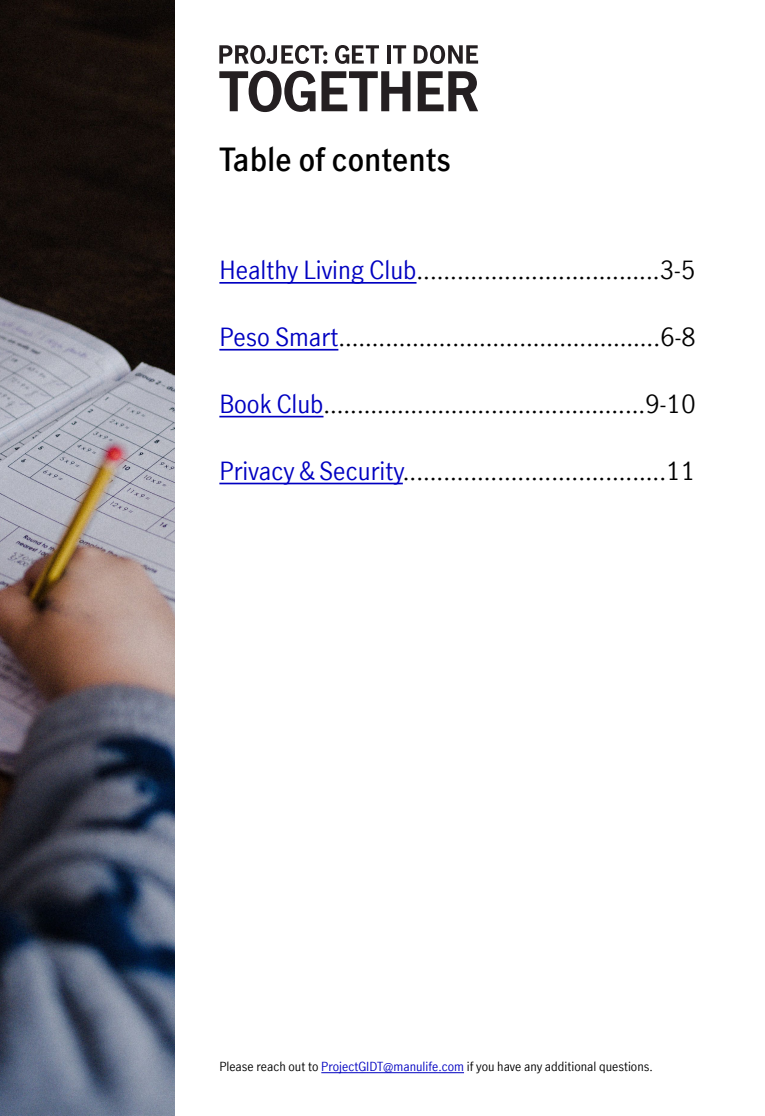
<style>
.page{position:relative;width:765px;height:1116px;background:#fff}
.page>*{position:absolute;margin:0;border:0;box-sizing:border-box;transform-origin:0 0}
.t1{font:600 31.25px "Manulife JH Sans Optimized";color:#000}
.t2{font:25px "Manulife JH Sans Optimized";color:#000}
.t3{font:12.5px "Manulife JH Sans Optimized";color:#000}
.s1{color:#0000c1}
</style>
<div class="page">
<hr style="left:321px;top:1072px;width:143px;height:1px;background:#0000c1">
<svg style="left:219px;top:71px;width:191px;height:41px"></svg>
<svg style="left:418px;top:71px;width:60px;height:40px"></svg>
<svg style="left:335px;top:45px;width:44px;height:19px"></svg>
<hr style="left:387px;top:45px;width:4px;height:19px;background:#241f21">
<svg style="left:393px;top:45px;width:13px;height:19px"></svg>
<svg style="left:414px;top:45px;width:64px;height:19px"></svg>
<svg style="left:219px;top:45px;width:108px;height:19px"></svg>
<hr style="left:219px;top:282px;width:198px;height:2px;background:#0000c1">
<hr style="left:219px;top:349px;width:119px;height:1px;background:#0000c1">
<hr style="left:219px;top:416px;width:105px;height:1px;background:#0000c1">
<hr style="left:219px;top:483px;width:184px;height:1px;background:#0000c1">
<img style="left:0;top:0;width:174px;height:1116px">
<p class="t1" style="left:219px;top:138px;width:233px">Table of contents</p>
<p class="t2" style="left:219px;top:253px;width:478px"><span class="s1">Healthy Living Club</span>....................................3-5</p>
<p class="t2" style="left:219px;top:320px;width:478px"><span class="s1">Peso Smart</span>................................................6-8</p>
<p class="t2" style="left:219px;top:387px;width:478px"><span class="s1">Book Club</span>................................................9-10</p>
<p class="t2" style="left:219px;top:454px;width:478px"><span class="s1">Privacy &amp; Security</span>.......................................11</p>
<p class="t3" style="left:219px;top:1057px;width:435px">Please reach out to <span class="s1">ProjectGIDT@manulife.com</span> if you have any additional questions.</p>
</div>
